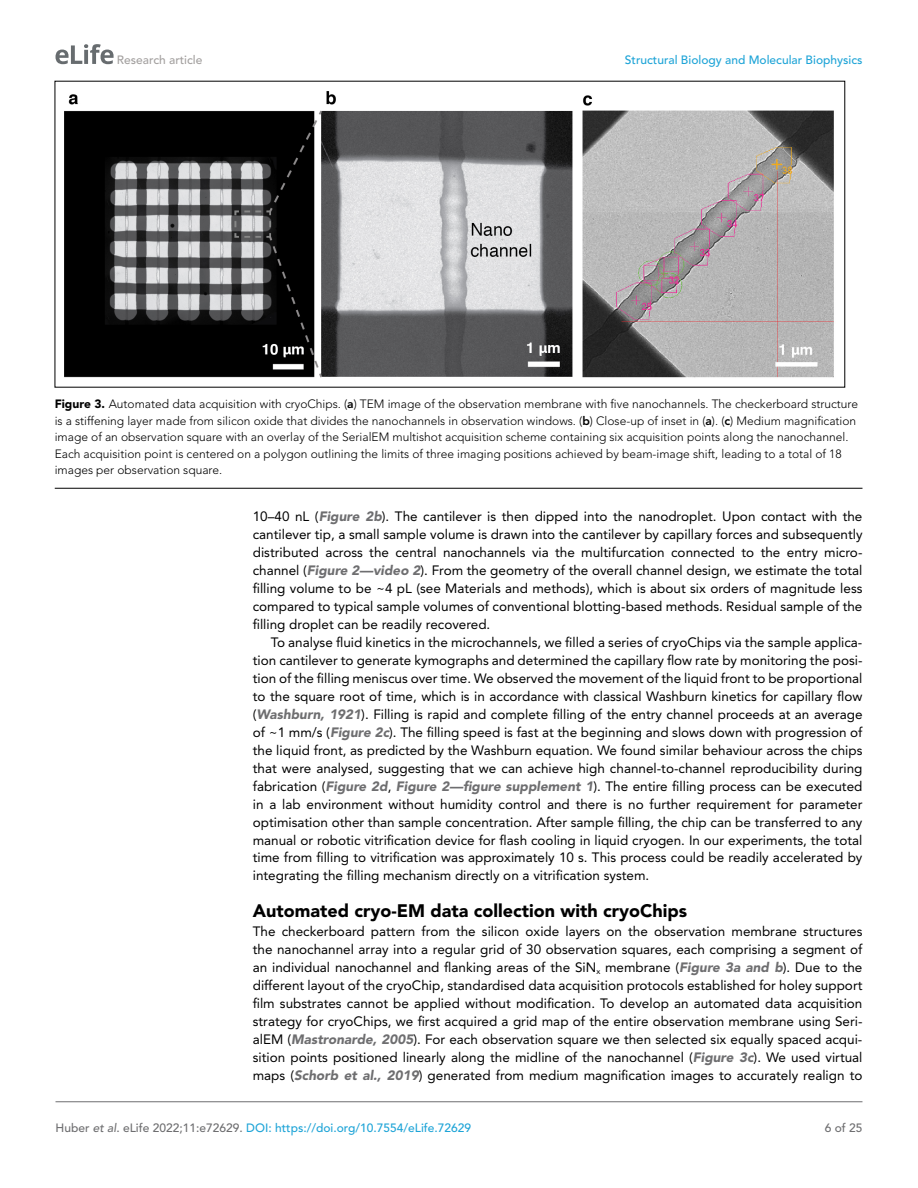
<style>
.page{position:relative;width:918px;height:1188px;background:#fff}
.page>*{position:absolute;margin:0;border:0;box-sizing:border-box;transform-origin:0 0}
.t1{font:900 18px "Avenir LT Std";color:#000}
.t2{font:13.5px/18px "Avenir LT Std";color:#000;text-align:justify}
.t3{font:300 12px/16.5px "Avenir LT Std";color:#000}
.t4{font:500 12px "Avenir LT Std";color:#1ea4d7}
.t5{font:500 12px "Avenir LT Std";color:#a3a09f}
.t6{font:500 12px "Avenir LT Std";color:#6e6e70}
.s1{font-weight:900}
.s2{font-weight:800}
.s3{font-weight:900;font-style:italic;color:#6e6e70}
.s4{color:#6e6e70}
.s5{font-style:italic;color:#6e6e70}
</style>
<div class="page">
<svg style="left:56px;top:44px;width:58px;height:20px"></svg>
<hr style="left:56px;top:1101px;width:806px;height:1px;background:#6e6e70">
<hr style="left:55px;top:488px;width:807px;height:1px;background:#000">
<img style="left:64px;top:91px;width:770px;height:287px">
<p class="t5" style="left:117px;top:53px;width:87px">Research article</p>
<p class="t4" style="left:625px;top:53px;width:239px">Structural Biology and Molecular Biophysics</p>
<p class="t3" style="left:55px;top:396px;width:805px"><span class="s1">Figure 3.</span> Automated data acquisition with cryoChips. (<span class="s2">a</span>) TEM image of the observation membrane with five nanochannels. The checkerboard structure is a stiffening layer made from silicon oxide that divides the nanochannels in observation windows. (<span class="s2">b</span>) Close-up of inset in (<span class="s2">a</span>). (<span class="s2">c</span>) Medium magnification image of an observation square with an overlay of the SerialEM multishot acquisition scheme containing six acquisition points along the nanochannel.<br>Each acquisition point is centered on a polygon outlining the limits of three imaging positions achieved by beam-image shift, leading to a total of 18 images per observation square.</p>
<p class="t2" style="left:253px;top:507px;width:611px">10–40 nL (<span class="s3">Figure 2b</span>). The cantilever is then dipped into the nanodroplet. Upon contact with the cantilever tip, a small sample volume is drawn into the cantilever by capillary forces and subsequently distributed across the central nanochannels via the multifurcation connected to the entry micro&shy;channel (<span class="s3">Figure 2—video 2</span>). From the geometry of the overall channel design, we estimate the total filling volume to be ~4 pL (see Materials and methods), which is about six orders of magnitude less compared to typical sample volumes of conventional blotting-based methods. Residual sample of the filling droplet can be readily recovered.</p>
<p class="t2" style="left:253px;top:633px;width:611px;text-indent:18px">To analyse fluid kinetics in the microchannels, we filled a series of cryoChips via the sample applica&shy;tion cantilever to generate kymographs and determined the capillary flow rate by monitoring the posi&shy;tion of the filling meniscus over time. We observed the movement of the liquid front to be proportional to the square root of time, which is in accordance with classical Washburn kinetics for capillary flow (<span class="s3">Washburn, 1921</span>). Filling is rapid and complete filling of the entry channel proceeds at an average of ~1 mm/s (<span class="s3">Figure 2c</span>). The filling speed is fast at the beginning and slows down with progression of the liquid front, as predicted by the Washburn equation. We found similar behaviour across the chips that were analysed, suggesting that we can achieve high channel-to-channel reproducibility during fabrication (<span class="s3">Figure 2d</span>, <span class="s3">Figure 2—figure supplement 1</span>). The entire filling process can be executed in a lab environment without humidity control and there is no further requirement for parameter optimisation other than sample concentration. After sample filling, the chip can be transferred to any manual or robotic vitrification device for flash cooling in liquid cryogen. In our experiments, the total time from filling to vitrification was approximately 10 s. This process could be readily accelerated by integrating the filling mechanism directly on a vitrification system.</p>
<h1 class="t1" style="left:253px;top:899px;width:436px">Automated cryo-EM data collection with cryoChips</h1>
<p class="t2" style="left:253px;top:923px;width:611px">The checkerboard pattern from the silicon oxide layers on the observation membrane structures the nanochannel array into a regular grid of 30 observation squares, each comprising a segment of an individual nanochannel and flanking areas of the SiN<sub>x</sub> membrane (<span class="s3">Figure 3a and b</span>). Due to the different layout of the cryoChip, standardised data acquisition protocols established for holey support film substrates cannot be applied without modification. To develop an automated data acquisition strategy for cryoChips, we first acquired a grid map of the entire observation membrane using Seri&shy;alEM (<span class="s3">Mastronarde, 2005</span>). For each observation square we then selected six equally spaced acqui&shy;sition points positioned linearly along the midline of the nanochannel (<span class="s3">Figure 3c</span>). We used virtual maps (<span class="s3">Schorb et al., 2019</span>) generated from medium magnification images to accurately realign to</p>
<p class="t4" style="left:56px;top:1121px;width:417px"><span class="s4">Huber</span> <span class="s5">et al</span><span class="s4">. eLife 2022;11:e72629.</span> DOI: https://doi.org/10.7554/eLife.72629</p>
<p class="t6" style="left:825px;top:1121px;width:39px">6 of 25</p>
</div>
